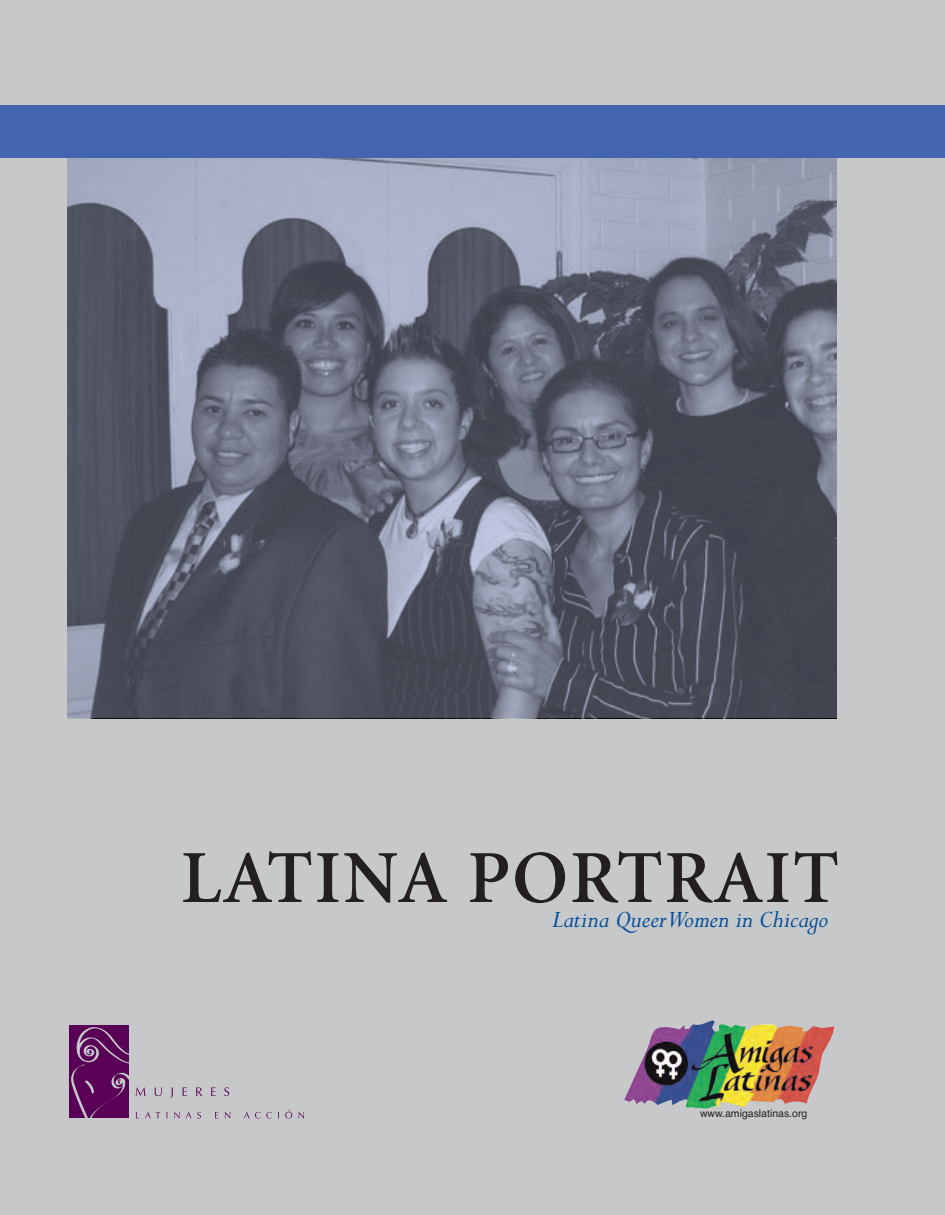
<style>
.page{position:relative;width:945px;height:1215px;background:#c7c8ca}
.page>*{position:absolute;margin:0;border:0;box-sizing:border-box;transform-origin:0 0}
.t1{font:600 75px "Minion";letter-spacing:.025em;color:#231f20}
.t2{font:italic 27px "Perpetua";color:#014c98}
.t3{font:10.5px "Helvetica";color:#231f20}
</style>
<div class="page">
<img style="left:68px;top:158px;width:768px;height:560px">
<div style="left:0;top:106px;width:945px;height:52px;background:#4364af"></div>
<svg style="left:211px;top:1087px;width:5px;height:9px"></svg>
<svg style="left:224px;top:1087px;width:5px;height:9px"></svg>
<svg style="left:215px;top:1112px;width:3px;height:6px"></svg>
<svg style="left:225px;top:1112px;width:5px;height:7px"></svg>
<svg style="left:244px;top:1112px;width:28px;height:7px"></svg>
<svg style="left:285px;top:1110px;width:7px;height:9px"></svg>
<svg style="left:299px;top:1112px;width:5px;height:7px"></svg>
<div style="left:69px;top:1026px;width:60px;height:92px;background:#590157"></div>
<svg style="left:71px;top:1027px;width:131px;height:92px"></svg>
<img style="left:624px;top:1020px;width:210px;height:89px">
<h1 class="t1" style="left:181px;top:849px;width:660px">LATINA PORTRAIT</h1>
<p class="t2" style="left:553px;top:902px;width:277px">Latina QueerWomen in Chicago</p>
<p class="t3" style="left:700px;top:1108px;width:109px">www.amigaslatinas.org</p>
</div>
